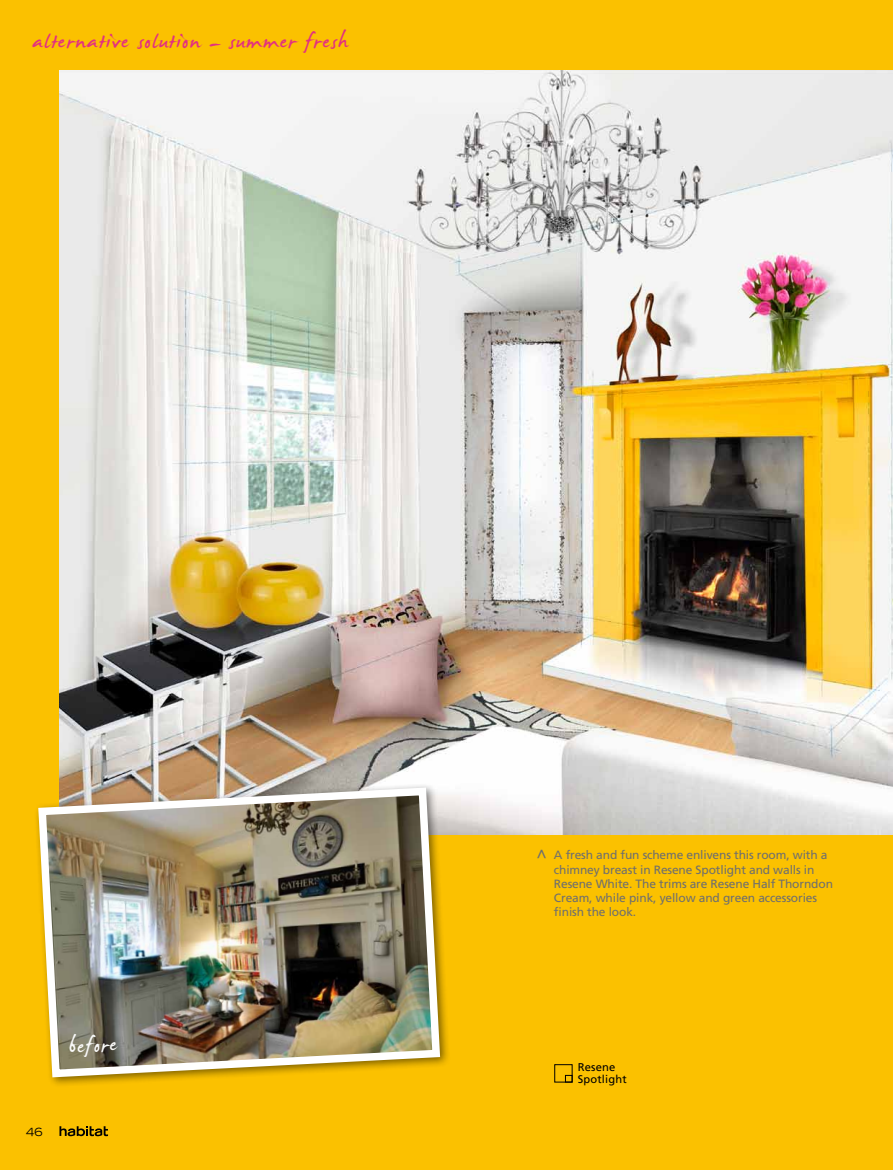
<style>
.page{position:relative;width:893px;height:1170px;background:#fff}
.page>*{position:absolute;margin:0;border:0;box-sizing:border-box;transform-origin:0 0}
.t1{font:36px "James Fajardo";letter-spacing:.035em;color:#e33080}
.t2{font:36px "James Fajardo";color:#f9f9f8}
.t3{font:16.65px "Frutiger";color:#6f6f6e}
.t4{font:12px/14.2px "Frutiger";letter-spacing:-.01em;color:#6f6f6e}
.t5{font:11.25px "Frutiger";letter-spacing:.015em;color:#000}
.t6{font:expanded 11.25px "Trade Gothic LH";color:#000}
.t7{font:11.1px "Frutiger";letter-spacing:.015em;color:#000}
</style>
<div class="page">
<div style="left:0;top:0;width:893px;height:1169px;background:#fbc100"></div>
<img style="left:60px;top:70px;width:833px;height:764px">
<div style="left:554px;top:1064px;width:18px;height:18px;border:1px solid #000"></div>
<div style="left:565px;top:1075px;width:7px;height:7px;border:1px solid #000"></div>
<div style="left:33px;top:782px;width:418px;height:305px;background:#000;opacity:.5"></div>
<img style="left:34px;top:783px;width:410px;height:298px">
<svg style="left:59px;top:1126px;width:49px;height:10px"></svg>
<h1 class="t1" style="left:33px;top:22px;width:317px">alternative solution - summer fresh</h1>
<h1 class="t2" style="left:68px;top:1027px;width:50px;rotate:-3deg">before</h1>
<p class="t6" style="left:26px;top:1124px;width:18px">46</p>
<h2 class="t3" style="left:553px;top:848px;width:11px;rotate:90deg">&lt;</h2>
<p class="t4" style="left:554px;top:848px;width:281px">A fresh and fun scheme enlivens this room, with a chimney breast in Resene Spotlight and walls in Resene White. The trims are Resene Half Thorndon Cream, while pink, yellow and green accessories finish the look.</p>
<p class="t5" style="left:578px;top:1060px;width:39px">Resene</p>
<p class="t7" style="left:578px;top:1072px;width:50px">Spotlight</p>
</div>
